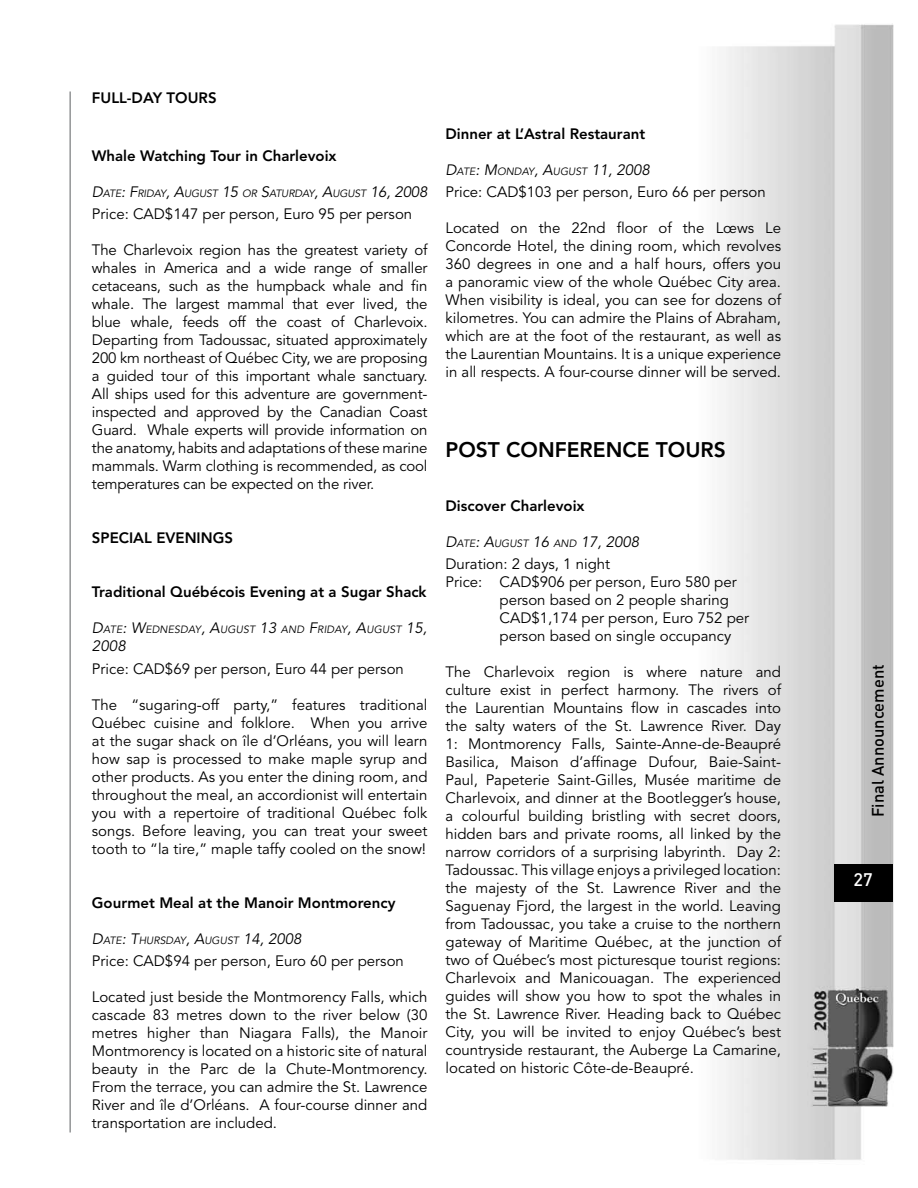
<style>
.page{position:relative;width:918px;height:1188px;background:#fff}
.page>*{position:absolute;margin:0;border:0;box-sizing:border-box;transform-origin:0 0}
.t1{font:800 21px "Avenir";color:#000}
.t2{font:500 18px "DIN";color:#fff}
.t3{font:500 16.5px "DIN";color:#000}
.t4{font:15px/18px "Avenir";color:#000;text-align:justify}
.t5{font:800 15px "Avenir";color:#000}
.t6{font:italic 15px "Avenir";color:#000}
.t7{font:italic 10.5px "Avenir";color:#000}
.s1{font-size:15px}
.s2{font-style:italic}
.s3{font-style:italic;font-size:10.5px}
</style>
<div class="page">
<img style="left:69px;top:24px;width:825px;height:1136px">
<div style="left:834px;top:865px;width:59px;height:37px;background:#000"></div>
<hr style="left:69px;top:92px;width:2px;height:1040px;background:#939596">
<p class="t5" style="left:92px;top:89px;width:126px">FULL-DAY TOURS</p>
<p class="t5" style="left:92px;top:146px;width:246px">Whale Watching Tour in Charlevoix</p>
<p class="t7" style="left:92px;top:187px;width:337px"><span class="s1">D</span>ATE<span class="s1">: F</span>RIDAY<span class="s1">, A</span>UGUST <span class="s1">15</span> OR <span class="s1">S</span>ATURDAY<span class="s1">, A</span>UGUST <span class="s1">16, 2008</span></p>
<p class="t4" style="left:92px;top:205px;width:322px">Price: CAD$147 per person, Euro 95 per person</p>
<p class="t4" style="left:92px;top:241px;width:337px">The Charlevoix region has the greatest variety of whales in America and a wide range of smaller cetaceans, such as the humpback whale and fin whale. The largest mammal that ever lived, the blue whale, feeds off the coast of Charlevoix.<br>Departing from Tadoussac, situated approximately 200 km northeast of Québec City, we are proposing a guided tour of this important whale sanctuary.<br>All ships used for this adventure are government&shy;inspected and approved by the Canadian Coast Guard. Whale experts will provide information on the anatomy, habits and adaptations of these marine mammals. Warm clothing is recommended, as cool temperatures can be expected on the river.</p>
<p class="t5" style="left:92px;top:529px;width:143px">SPECIAL EVENINGS</p>
<p class="t5" style="left:92px;top:583px;width:336px">Traditional Québécois Evening at a Sugar Shack</p>
<p class="t7" style="left:92px;top:623px;width:337px"><span class="s1">D</span>ATE<span class="s1">: W</span>EDNESDAY<span class="s1">, A</span>UGUST <span class="s1">13</span> AND <span class="s1">F</span>RIDAY<span class="s1">, A</span>UGUST <span class="s1">15,</span></p>
<p class="t6" style="left:92px;top:637px;width:35px">2008</p>
<p class="t4" style="left:92px;top:660px;width:313px">Price: CAD$69 per person, Euro 44 per person</p>
<p class="t4" style="left:92px;top:696px;width:337px">The “sugaring-off party,” features traditional Québec cuisine and folklore. When you arrive at the sugar shack on île d’Orléans, you will learn how sap is processed to make maple syrup and other products. As you enter the dining room, and throughout the meal, an accordionist will entertain you with a repertoire of traditional Québec folk songs. Before leaving, you can treat your sweet tooth to “la tire,” maple taffy cooled on the snow!</p>
<p class="t5" style="left:92px;top:893px;width:305px">Gourmet Meal at the Manoir Montmorency</p>
<p class="t7" style="left:92px;top:934px;width:211px"><span class="s1">D</span>ATE<span class="s1">: T</span>HURSDAY<span class="s1">, A</span>UGUST <span class="s1">14, 2008</span></p>
<p class="t4" style="left:92px;top:952px;width:313px">Price: CAD$94 per person, Euro 60 per person</p>
<p class="t4" style="left:92px;top:988px;width:337px">Located just beside the Montmorency Falls, which cascade 83 metres down to the river below (30 metres higher than Niagara Falls), the Manoir Montmorency is located on a historic site of natural beauty in the Parc de la Chute-Montmorency.<br>From the terrace, you can admire the St. Lawrence River and île d’Orléans. A four-course dinner and transportation are included.</p>
<p class="t5" style="left:446px;top:125px;width:201px">Dinner at L’Astral Restaurant</p>
<p class="t7" style="left:446px;top:165px;width:206px"><span class="s1">D</span>ATE<span class="s1">: M</span>ONDAY<span class="s1">, A</span>UGUST <span class="s1">11, 2008</span></p>
<p class="t4" style="left:446px;top:184px;width:322px">Price: CAD$103 per person, Euro 66 per person</p>
<p class="t4" style="left:446px;top:220px;width:337px">Located on the 22nd floor of the Lœws Le Concorde Hotel, the dining room, which revolves 360 degrees in one and a half hours, offers you a panoramic view of the whole Québec City area.<br>When visibility is ideal, you can see for dozens of kilometres. You can admire the Plains of Abraham, which are at the foot of the restaurant, as well as the Laurentian Mountains. It is a unique experience in all respects. A four-course dinner will be served.</p>
<h1 class="t1" style="left:446px;top:437px;width:282px">POST CONFERENCE TOURS</h1>
<p class="t5" style="left:446px;top:497px;width:141px">Discover Charlevoix</p>
<p class="t4" style="left:446px;top:531px;width:195px;line-height:22.5px"><span class="s2">D</span><span class="s3">ATE</span><span class="s2">: A</span><span class="s3">UGUST</span> <span class="s2">16</span> <span class="s3">AND</span> <span class="s2">17, 2008<br></span>Duration: 2 days, 1 night</p>
<p class="t4" style="left:500px;top:573px;width:251px;text-align:left;text-indent:-54px">Price: CAD$906 per person, Euro 580 per person based on 2 people sharing CAD$1,174 per person, Euro 752 per person based on single occupancy</p>
<p class="t4" style="left:446px;top:663px;width:337px">The Charlevoix region is where nature and culture exist in perfect harmony. The rivers of the Laurentian Mountains flow in cascades into the salty waters of the St. Lawrence River. Day 1: Montmorency Falls, Sainte-Anne-de-Beaupré Basilica, Maison d’affinage Dufour, Baie-Saint-Paul, Papeterie Saint-Gilles, Musée maritime de Charlevoix, and dinner at the Bootlegger’s house, a colourful building bristling with secret doors, hidden bars and private rooms, all linked by the narrow corridors of a surprising labyrinth. Day 2:<br>Tadoussac. This village enjoys a privileged location: the majesty of the St. Lawrence River and the Saguenay Fjord, the largest in the world. Leaving from Tadoussac, you take a cruise to the northern gateway of Maritime Québec, at the junction of two of Québec’s most picturesque tourist regions:<br>Charlevoix and Manicouagan. The experienced guides will show you how to spot the whales in the St. Lawrence River. Heading back to Québec City, you will be invited to enjoy Québec’s best countryside restaurant, the Auberge La Camarine, located on historic Côte-de-Beaupré.</p>
<p class="t3" style="left:867px;top:817px;width:154px;rotate:-90deg">Final Announcement</p>
<p class="t2" style="left:854px;top:868px;width:19px">27</p>
</div>
